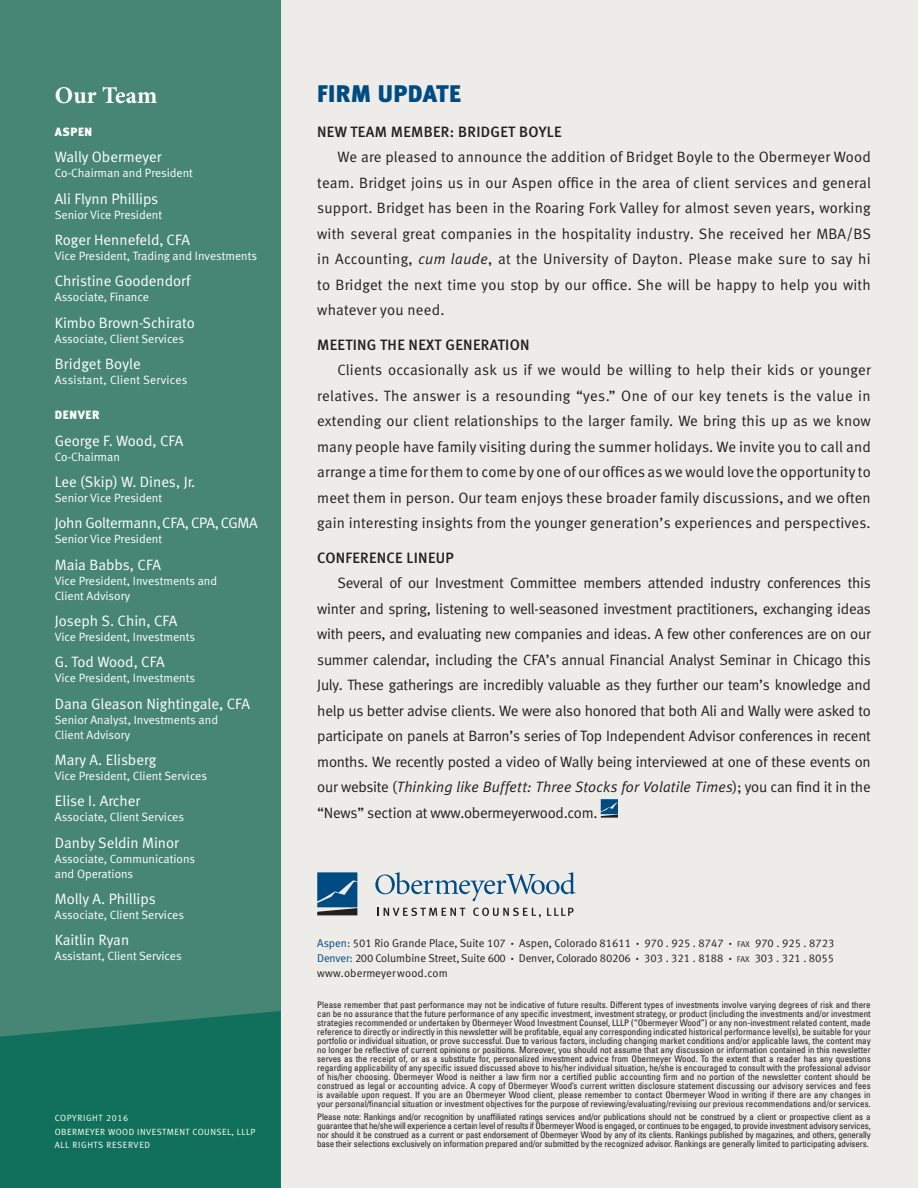
<style>
.page{position:relative;width:918px;height:1188px;background:#edece8}
.page>*{position:absolute;margin:0;border:0;box-sizing:border-box;transform-origin:0 0}
.t1{font:24px "Meta Black LF";letter-spacing:.02em;color:#004b82}
.t2{font:700 24px "Minion Pro";letter-spacing:.005em;color:#fff}
.t3{font:15px/25.5px "Meta Normal LF";letter-spacing:.005em;color:#231f20;text-align:justify}
.Team_name{font:15px "Meta Normal LF";color:#fff}
.Subhead{font:15px "Meta Medium LF";letter-spacing:.02em;color:#231f20}
.Team_name-2{font:15px "Meta Normal LF";letter-spacing:-.02em;color:#fff}
.Team_name-3{font:12px/15px "Meta Normal LF";color:#fff}
.Team_name-4{font:12px "Meta Normal LF";letter-spacing:.02em;color:#fff}
.t4{font:12px "Meta Black LF";letter-spacing:.05em;color:#fff}
.t5{font:11.25px/15px "Meta Normal LF";color:#231f20}
.t6{font:condensed 9px/9px "Univers";letter-spacing:-.005em;color:#231f20;text-align:justify}
.t7{font:9px/13.5px "Meta Normal LF";letter-spacing:.05em;color:#fff}
.s1{font-family:"Meta Plus Normal";font-style:italic}
.s2{color:#004b82}
.s3{font-size:6px}
.s4{font-size:8.25px}
</style>
<div class="page">
<svg style="left:601px;top:799px;width:17px;height:19px"></svg>
<svg style="left:377px;top:908px;width:88px;height:8px"></svg>
<svg style="left:473px;top:908px;width:68px;height:10px"></svg>
<svg style="left:547px;top:908px;width:27px;height:8px"></svg>
<svg style="left:375px;top:872px;width:201px;height:29px"></svg>
<svg style="left:317px;top:872px;width:40px;height:43px;background:#255c85"></svg>
<div style="left:0;top:0;width:281px;height:1188px;background:#478675"></div>
<svg style="left:0;top:1011px;width:281px;height:177px;background:#14715d"></svg>
<p class="t2" style="left:55px;top:78px;width:104px">Our Team</p>
<p class="t4" style="left:55px;top:125px;width:39px">ASPEN</p>
<p class="Team_name" style="left:55px;top:149px;width:108px">Wally Obermeyer</p>
<p class="Team_name-3" style="left:55px;top:166px;width:140px">Co-Chairman and President</p>
<p class="Team_name" style="left:55px;top:190px;width:105px">Ali Flynn Phillips</p>
<p class="Team_name-3" style="left:55px;top:207px;width:109px">Senior Vice President</p>
<p class="Team_name" style="left:55px;top:231px;width:137px">Roger Hennefeld, CFA</p>
<p class="Team_name-3" style="left:55px;top:248px;width:204px">Vice President, Trading and Investments</p>
<p class="Team_name" style="left:55px;top:273px;width:137px">Christine Goodendorf</p>
<p class="Team_name-3" style="left:55px;top:290px;width:96px">Associate, Finance</p>
<p class="Team_name" style="left:55px;top:314px;width:142px">Kimbo Brown-Schirato</p>
<p class="Team_name-3" style="left:55px;top:331px;width:131px">Associate, Client Services</p>
<p class="Team_name" style="left:55px;top:355px;width:88px">Bridget Boyle</p>
<p class="Team_name-4" style="left:55px;top:373px;width:134px">Assistant, Client Services</p>
<p class="t4" style="left:55px;top:408px;width:46px">DENVER</p>
<p class="Team_name" style="left:55px;top:432px;width:130px">George F. Wood, CFA</p>
<p class="Team_name-3" style="left:55px;top:449px;width:67px">Co-Chairman</p>
<p class="Team_name" style="left:55px;top:473px;width:142px">Lee (Skip) W. Dines, Jr.</p>
<p class="Team_name-3" style="left:55px;top:490px;width:109px">Senior Vice President</p>
<p class="Team_name-2" style="left:55px;top:515px;width:205px">John Goltermann, CFA, CPA, CGMA</p>
<p class="Team_name-3" style="left:55px;top:532px;width:109px">Senior Vice President</p>
<p class="Team_name" style="left:55px;top:556px;width:108px">Maia Babbs, CFA</p>
<p class="Team_name-3" style="left:55px;top:573px;width:164px">Vice President, Investments and<br>Client Advisory</p>
<p class="Team_name" style="left:55px;top:612px;width:124px">Joseph S. Chin, CFA</p>
<p class="Team_name-3" style="left:55px;top:629px;width:142px">Vice President, Investments</p>
<p class="Team_name" style="left:55px;top:654px;width:111px">G. Tod Wood, CFA</p>
<p class="Team_name-3" style="left:55px;top:671px;width:142px">Vice President, Investments</p>
<p class="Team_name" style="left:55px;top:695px;width:197px">Dana Gleason Nightingale, CFA</p>
<p class="Team_name-3" style="left:55px;top:712px;width:165px">Senior Analyst, Investments and<br>Client Advisory</p>
<p class="Team_name" style="left:55px;top:751px;width:103px">Mary A. Elisberg</p>
<p class="Team_name-3" style="left:55px;top:768px;width:154px">Vice President, Client Services</p>
<p class="Team_name" style="left:55px;top:793px;width:87px">Elise I. Archer</p>
<p class="Team_name-3" style="left:55px;top:810px;width:131px">Associate, Client Services</p>
<p class="Team_name" style="left:55px;top:834px;width:126px">Danby Seldin Minor</p>
<p class="Team_name-3" style="left:55px;top:851px;width:142px">Associate, Communications and Operations</p>
<p class="Team_name" style="left:55px;top:890px;width:102px">Molly A. Phillips</p>
<p class="Team_name-3" style="left:55px;top:907px;width:131px">Associate, Client Services</p>
<p class="Team_name" style="left:55px;top:932px;width:76px">Kaitlin Ryan</p>
<p class="Team_name-3" style="left:55px;top:949px;width:128px">Assistant, Client Services</p>
<p class="t7" style="left:55px;top:1111px;width:202px">COPYRIGHT 2016<br>OBERMEYER WOOD INVESTMENT COUNSEL, LLLP<br>ALL RIGHTS RESERVED</p>
<p class="t1" style="left:317px;top:80px;width:145px">FIRM UPDATE</p>
<p class="Subhead" style="left:317px;top:123px;width:246px">NEW TEAM MEMBER: BRIDGET BOYLE</p>
<p class="t3" style="left:317px;top:144px;width:555px;text-indent:20px">We are pleased to announce the addition of Bridget Boyle to the Obermeyer Wood team. Bridget joins us in our Aspen office in the area of client services and general support. Bridget has been in the Roaring Fork Valley for almost seven years, working with several great companies in the hospitality industry. She received her MBA/BS in Accounting, <span class="s1">cum laude</span>, at the University of Dayton. Please make sure to say hi to Bridget the next time you stop by our office. She will be happy to help you with whatever you need.</p>
<p class="Subhead" style="left:317px;top:336px;width:214px">MEETING THE NEXT GENERATION</p>
<p class="t3" style="left:317px;top:357px;width:555px;text-indent:20px">Clients occasionally ask us if we would be willing to help their kids or younger relatives. The answer is a resounding “yes.” One of our key tenets is the value in extending our client relationships to the larger family. We bring this up as we know many people have family visiting during the summer holidays. We invite you to call and arrange a time for them to come by one of our offices as we would love the opportunity to meet them in person. Our team enjoys these broader family discussions, and we often gain interesting insights from the younger generation’s experiences and perspectives.</p>
<p class="Subhead" style="left:317px;top:549px;width:138px">CONFERENCE LINEUP</p>
<p class="t3" style="left:317px;top:570px;width:555px;text-indent:20px">Several of our Investment Committee members attended industry conferences this winter and spring, listening to well-seasoned investment practitioners, exchanging ideas with peers, and evaluating new companies and ideas. A few other conferences are on our summer calendar, including the CFA’s annual Financial Analyst Seminar in Chicago this July. These gatherings are incredibly valuable as they further our team’s knowledge and help us better advise clients. We were also honored that both Ali and Wally were asked to participate on panels at Barron’s series of Top Independent Advisor conferences in recent months. We recently posted a video of Wally being interviewed at one of these events on our website (<span class="s1">Thinking like Buffett: Three Stocks for Volatile Times</span>); you can find it in the “News” section at www.obermeyerwood.com.</p>
<p class="t5" style="left:317px;top:935px;width:519px"><span class="s2">Aspen:</span> 501 Rio Grande Place, Suite 107 <span class="s3">•</span> Aspen, Colorado 81611 <span class="s3">•</span> 970 . 925 . 8747 <span class="s3">•</span> <span class="s4">FAX</span> 970 . 925 . 8723</p>
<p class="t5" style="left:317px;top:950px;width:518px"><span class="s2">Denver:</span> 200 Columbine Street, Suite 600 <span class="s3">•</span> Denver, Colorado 80206 <span class="s3">•</span> 303 . 321 . 8188 <span class="s3">•</span> <span class="s4">FAX</span> 303 . 321 . 8055 www.obermeyerwood.com</p>
<p class="t6" style="left:317px;top:1000px;width:555px">Please remember that past performance may not be indicative of future results. Different types of investments involve varying degrees of risk and there can be no assurance that the future performance of any specific investment, investment strategy, or product (including the investments and/or investment strategies recommended or undertaken by Obermeyer Wood Investment Counsel, LLLP (“Obermeyer Wood”) or any non-investment related content, made reference to directly or indirectly in this newsletter will be profitable, equal any corresponding indicated historical performance level(s), be suitable for your portfolio or individual situation, or prove successful. Due to various factors, including changing market conditions and/or applicable laws, the content may no longer be reflective of current opinions or positions. Moreover, you should not assume that any discussion or information contained in this newsletter serves as the receipt of, or as a substitute for, personalized investment advice from Obermeyer Wood. To the extent that a reader has any questions regarding applicability of any specific issued discussed above to his/her individual situation, he/she is encouraged to consult with the professional advisor of his/her choosing. Obermeyer Wood is neither a law firm nor a certified public accounting firm and no portion of the newsletter content should be construed as legal or accounting advice. A copy of Obermeyer Wood’s current written disclosure statement discussing our advisory services and fees is available upon request. If you are an Obermeyer Wood client, please remember to contact Obermeyer Wood in writing if there are any changes in your personal/financial situation or investment objectives for the purpose of reviewing/evaluating/revising our previous recommendations and/or services.</p>
<p class="t6" style="left:317px;top:1113px;width:555px">Please note: Rankings and/or recognition by unaffiliated ratings services and/or publications should not be construed by a client or prospective client as a guarantee that he/she will experience a certain level of results if Obermeyer Wood is engaged, or continues to be engaged, to provide investment advisory services, nor should it be construed as a current or past endorsement of Obermeyer Wood by any of its clients. Rankings published by magazines, and others, generally base their selections exclusively on information prepared and/or submitted by the recognized advisor. Rankings are generally limited to participating advisers.</p>
</div>
